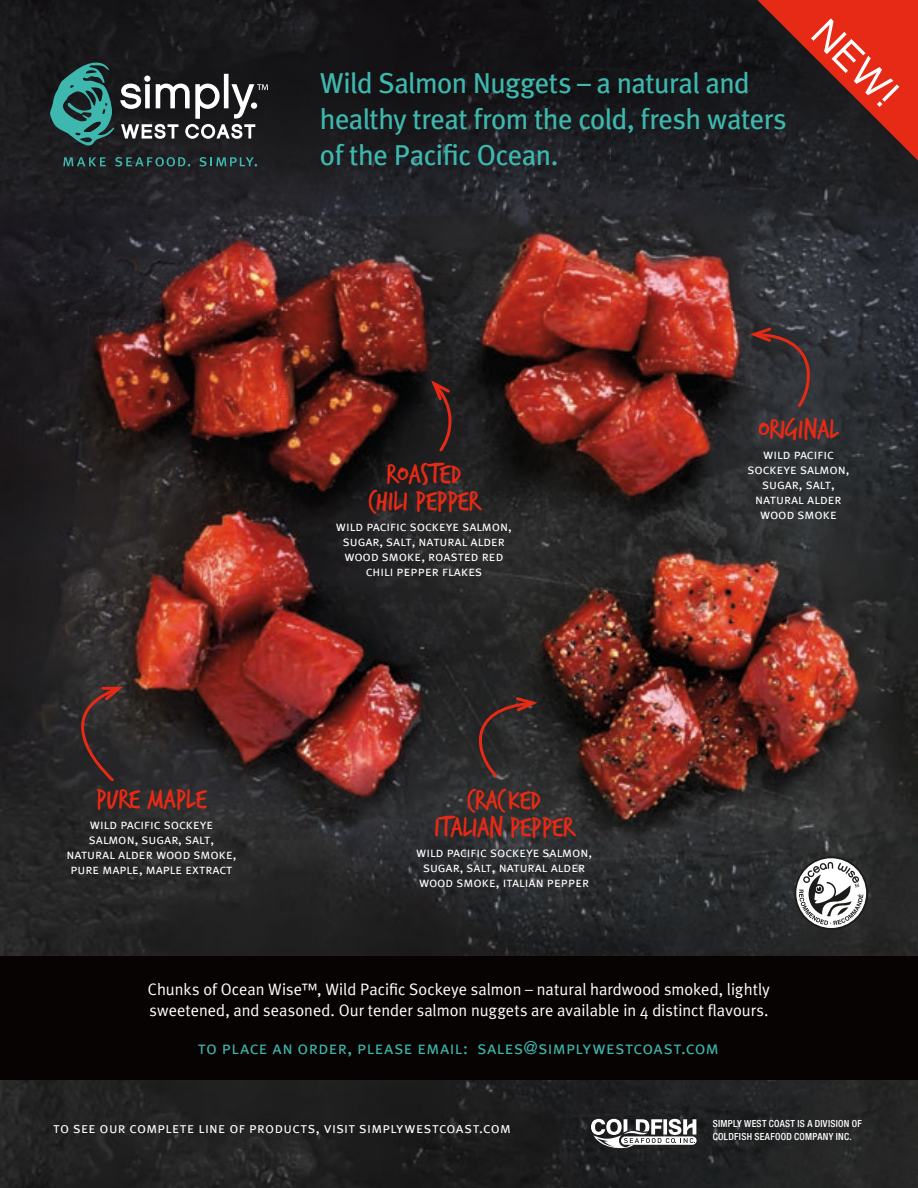
<style>
.page{position:relative;width:918px;height:1188px;background:#fff}
.page>*{position:absolute;margin:0;border:0;box-sizing:border-box;transform-origin:0 0}
.t1{font:40.5px "Chalet London Nineteen Eighty";color:#fff}
.t2{font:30px/27px "Trash Hand";color:#e62a15;text-align:center}
.t3{font:28.8px/36px "Meta Plus";letter-spacing:-.02em;color:#3eb8ae}
.t4{font:18px "Meta Plus Normal Caps";letter-spacing:.015em;color:#3eb8ae}
.t5{font:16.5px/21px "Meta Plus Normal";color:#fff}
.t6{font:15px "Meta Plus Normal Caps";letter-spacing:.02em;color:#fff}
.t7{font:13.8px/15px "Meta Plus Normal Caps";color:#fff;text-align:center}
.t8{font:500 condensed 9.75px/13.8px "Helvetica Neue";letter-spacing:.025em;color:#fff}
</style>
<div class="page">
<img style="left:0;top:1080px;width:918px;height:108px">
<img style="left:0;top:310px;width:918px;height:647px">
<div style="left:0;top:957px;width:918px;height:123px;background:#070302"></div>
<img style="left:0;top:0;width:918px;height:310px">
<svg style="left:591px;top:1119px;width:106px;height:30px"></svg>
<svg style="left:757px;top:0;width:161px;height:161px;background:#7e231a"></svg>
<svg style="left:41px;top:685px;width:86px;height:98px;background:#332828"></svg>
<svg style="left:462px;top:695px;width:80px;height:84px;background:#362a29"></svg>
<svg style="left:746px;top:325px;width:72px;height:85px;background:#3c3234"></svg>
<svg style="left:428px;top:377px;width:37px;height:76px;background:#341f1e"></svg>
<svg style="left:63px;top:157px;width:43px;height:9px"></svg>
<svg style="left:115px;top:157px;width:75px;height:10px"></svg>
<svg style="left:199px;top:157px;width:58px;height:10px"></svg>
<svg style="left:50px;top:63px;width:218px;height:83px;background:#3e4f4f"></svg>
<svg style="left:795px;top:856px;width:73px;height:74px"></svg>
<h3 class="t3" style="left:320px;top:65px;width:468px">Wild Salmon Nuggets – a natural and healthy treat from the cold, fresh waters of the Pacific Ocean.</h3>
<h1 class="t1" style="left:836px;top:9px;width:105px;rotate:45deg">NEW!</h1>
<h2 class="t2" style="left:96px;top:787px;width:112px">PURE MAPLE</h2>
<p class="t7" style="left:66px;top:817px;width:172px">wild pacific sockeye salmon, sugar, salt, natural alder wood smoke, pure maple, maple extract</p>
<h2 class="t2" style="left:368px;top:462px;width:113px">ROASTED<br>CHILI PEPPER</h2>
<p class="t7" style="left:336px;top:519px;width:178px">wild pacific sockeye salmon, sugar, salt, natural alder wood smoke, roasted red chili pepper flakes</p>
<h2 class="t2" style="left:435px;top:788px;width:141px">CRACKED<br>ITALIAN PEPPER</h2>
<p class="t7" style="left:416px;top:844px;width:178px;text-align:left">wild pacific sockeye salmon, sugar, salt, natural alder wood smoke, italian pepper</p>
<h2 class="t2" style="left:758px;top:417px;width:82px">ORIGINAL</h2>
<p class="t7" style="left:747px;top:447px;width:104px">wild pacific sockeye salmon, sugar, salt, natural alder wood smoke</p>
<p class="t5" style="left:148px;top:978px;width:624px">Chunks of Ocean Wise™, Wild Pacific Sockeye salmon – natural hardwood smoked, lightly sweetened, and seasoned. Our tender salmon nuggets are available in 4 distinct flavours.</p>
<h3 class="t4" style="left:198px;top:1038px;width:522px">to place an order, please email: sales@simplywestcoast.com</h3>
<p class="t6" style="left:53px;top:1120px;width:459px">to see our complete line of products, visit simplywestcoast.com</p>
<p class="t8" style="left:713px;top:1116px;width:151px">SIMPLY WEST COAST IS A DIVISION OF<br>COLDFISH SEAFOOD COMPANY INC.</p>
</div>
